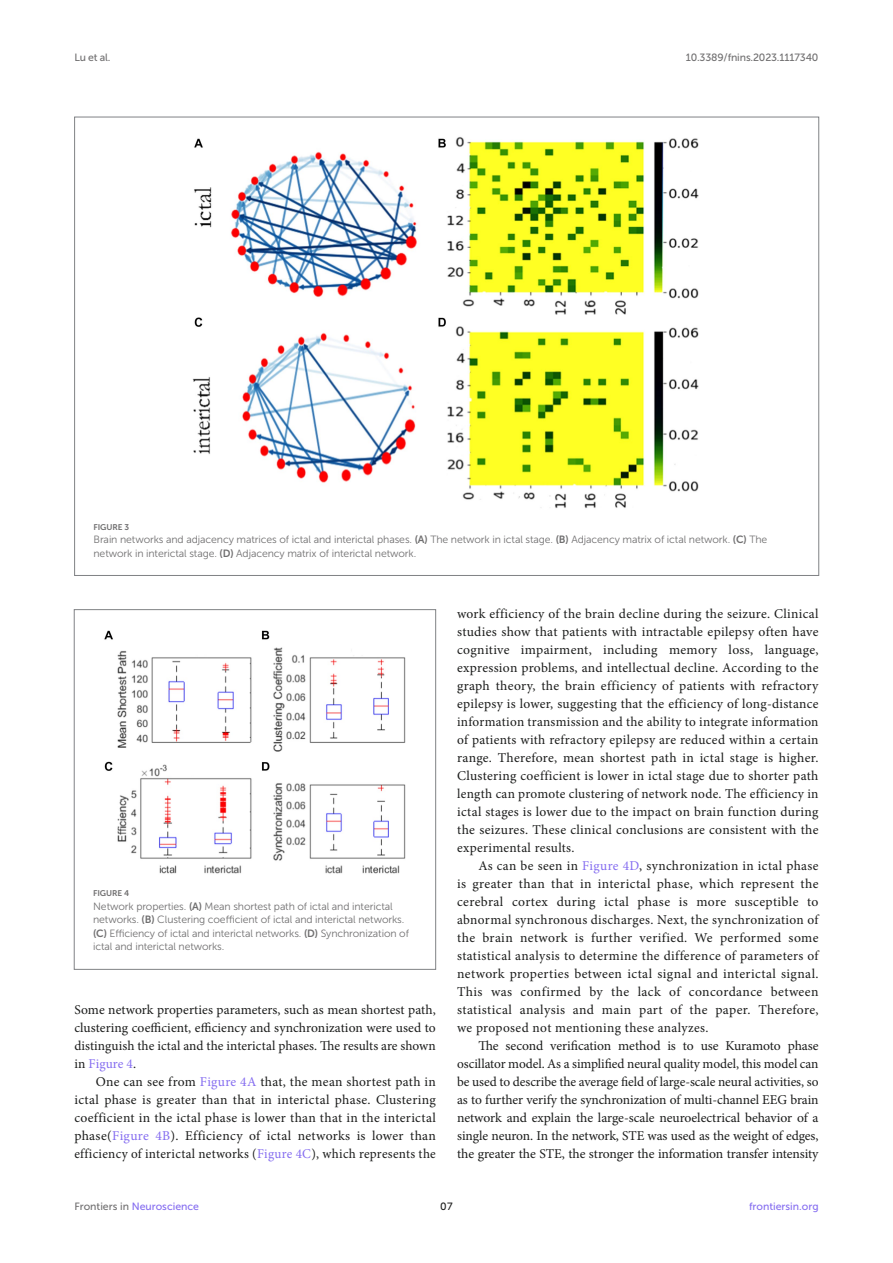
<style>
.page{position:relative;width:893px;height:1263px;background:#fff}
.page>*{position:absolute;margin:0;border:0;box-sizing:border-box;transform-origin:0 0}
.TEXT{font:13.5px/18px "Minion Pro";letter-spacing:.02em;color:#1b1c1b;text-align:justify}
.TEXT_FLUSH{font:13.5px/18px "Minion Pro";letter-spacing:.005em;color:#1b1c1b;text-align:justify}
.FIG_LEG{font:10.5px/13.5px "Museo Sans 300";letter-spacing:-.01em;color:#706f70}
.t1{font:10.5px "Museo Sans 500";color:#856df0}
.t2{font:10.5px "Museo Sans 500";letter-spacing:-.015em;color:#706f70}
.t3{font:10.5px "Museo Sans 500";color:#1b1c1b}
.FIG_HD{font:8.25px "Museo Sans 700";letter-spacing:-.01em;color:#706f70}
.s1{font-family:"Museo Sans 700"}
.s2{color:#856df0}
.s3{color:#706f70}
</style>
<div class="page">
<img style="left:192px;top:137px;width:507px;height:372px">
<img style="left:104px;top:630px;width:302px;height:244px">
<div style="left:74px;top:609px;width:362px;height:360px;border:1px solid #808285"></div>
<p class="t2" style="left:74px;top:51px;width:38px">Lu et al.</p>
<p class="t2" style="left:686px;top:51px;width:134px">10.3389/fnins.2023.1117340</p>
<p class="FIG_HD" style="left:94px;top:522px;width:37px">FIGURE 3</p>
<p class="FIG_LEG" style="left:94px;top:533px;width:675px">Brain networks and adjacency matrices of ictal and interictal phases. <span class="s1">(A)</span> The network in ictal stage. <span class="s1">(B)</span> Adjacency matrix of ictal network. <span class="s1">(C)</span> The network in interictal stage. <span class="s1">(D)</span> Adjacency matrix of interictal network.</p>
<p class="FIG_HD" style="left:93px;top:889px;width:37px">FIGURE 4</p>
<p class="FIG_LEG" style="left:93px;top:900px;width:317px">Network properties. <span class="s1">(A)</span> Mean shortest path of ictal and interictal networks. <span class="s1">(B)</span> Clustering coefficient of ictal and interictal networks. <span class="s1">(C)</span> Efficiency of ictal and interictal networks. <span class="s1">(D)</span> Synchronization of ictal and interictal networks.</p>
<p class="TEXT_FLUSH" style="left:74px;top:1001px;width:363px">Some network properties parameters, such as mean shortest path, clustering coefficient, efficiency and synchronization were used to distinguish the ictal and the interictal phases. The results are shown in <span class="s2">Figure 4</span>.</p>
<p class="TEXT" style="left:74px;top:1073px;width:363px;text-indent:21px">One can see from <span class="s2">Figure 4A</span> that, the mean shortest path in ictal phase is greater than that in interictal phase. Clustering coefficient in the ictal phase is lower than that in the interictal phase(<span class="s2">Figure 4B</span>). Efficiency of ictal networks is lower than efficiency of interictal networks (<span class="s2">Figure 4C</span>), which represents the</p>
<p class="TEXT" style="left:457px;top:605px;width:363px">work efficiency of the brain decline during the seizure. Clinical studies show that patients with intractable epilepsy often have cognitive impairment, including memory loss, language, expression problems, and intellectual decline. According to the graph theory, the brain efficiency of patients with refractory epilepsy is lower, suggesting that the efficiency of long-distance information transmission and the ability to integrate information of patients with refractory epilepsy are reduced within a certain range. Therefore, mean shortest path in ictal stage is higher.<br>Clustering coefficient is lower in ictal stage due to shorter path length can promote clustering of network node. The efficiency in ictal stages is lower due to the impact on brain function during the seizures. These clinical conclusions are consistent with the experimental results.</p>
<p class="TEXT" style="left:457px;top:857px;width:363px;text-indent:21px">As can be seen in <span class="s2">Figure 4D</span>, synchronization in ictal phase is greater than that in interictal phase, which represent the cerebral cortex during ictal phase is more susceptible to abnormal synchronous discharges. Next, the synchronization of the brain network is further verified. We performed some statistical analysis to determine the difference of parameters of network properties between ictal signal and interictal signal.<br>This was confirmed by the lack of concordance between statistical analysis and main part of the paper. Therefore, we proposed not mentioning these analyzes.</p>
<p class="TEXT" style="left:457px;top:1037px;width:363px;text-indent:21px">The second verification method is to use Kuramoto phase oscillator model. As a simplified neural quality model, this model can be used to describe the average field of large-scale neural activities, so as to further verify the synchronization of multi-channel EEG brain network and explain the large-scale neuroelectrical behavior of a single neuron. In the network, STE was used as the weight of edges, the greater the STE, the stronger the information transfer intensity</p>
<p class="t1" style="left:74px;top:1200px;width:126px"><span class="s3">Frontiers in</span> Neuroscience</p>
<p class="t3" style="left:440px;top:1200px;width:14px">07</p>
<p class="t1" style="left:749px;top:1200px;width:71px">frontiersin.org</p>
</div>
